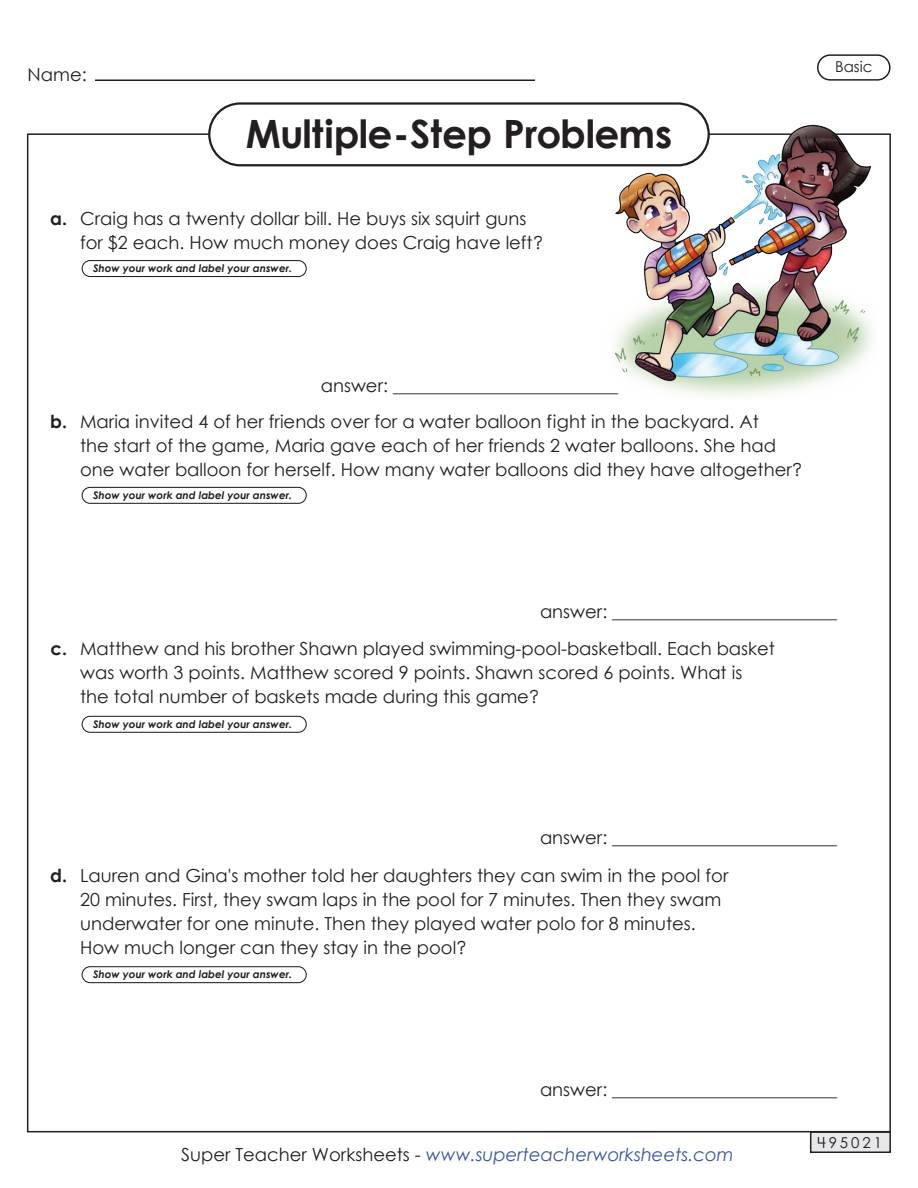
<style>
.page{position:relative;width:918px;height:1188px;background:#fff}
.page>*{position:absolute;margin:0;border:0;box-sizing:border-box;transform-origin:0 0}
.t1{font:700 39px "Century Gothic 2";letter-spacing:-.02em;color:#231f20}
.t2{font:18px/24px "Century Gothic 2";color:#231f20}
.t3{font:italic 18px "Century Gothic 2";color:#3853a3}
.t4{font:15px "Century STW4";letter-spacing:.2em;color:#231f20}
.t5{font:15px "Century Gothic 2";color:#231f20}
.t6{font:italic 700 10.5px "Century STW4";color:#231f20}
.s1{font-weight:700}
.s2{font-style:normal;color:#231f20}
</style>
<div class="page">
<hr style="left:95px;top:80px;width:440px;height:1px;background:#231f20">
<div style="left:208px;top:102px;width:502px;height:64px;border:2px solid #231f20;border-radius:31px"></div>
<div style="left:817px;top:54px;width:74px;height:27px;border:2px solid #231f20;border-radius:12px"></div>
<img style="left:604px;top:120px;width:279px;height:276px">
<div style="left:811px;top:1132px;width:79px;height:20px;background:#e6e7e9"></div>
<div style="left:810px;top:1131px;width:81px;height:22px;border:2px solid #231f20"></div>
<div style="left:82px;top:260px;width:225px;height:17px;border:1px solid #231f20;border-radius:8px"></div>
<div style="left:82px;top:716px;width:225px;height:17px;border:1px solid #231f20;border-radius:8px"></div>
<div style="left:82px;top:487px;width:225px;height:17px;border:1px solid #231f20;border-radius:8px"></div>
<div style="left:82px;top:966px;width:225px;height:17px;border:1px solid #231f20;border-radius:8px"></div>
<p class="t2" style="left:28px;top:62px;width:61px">Name:</p>
<h1 class="t1" style="left:246px;top:104px;width:428px">Multiple-Step Problems</h1>
<p class="t2" style="left:80px;top:206px;width:465px;text-indent:-30px"><span class="s1">a.</span> Craig has a twenty dollar bill. He buys six squirt guns for $2 each. How much money does Craig have left?</p>
<p class="t6" style="left:93px;top:260px;width:201px">Show your work and label your answer.</p>
<p class="t5" style="left:835px;top:56px;width:39px">Basic</p>
<p class="t2" style="left:321px;top:373px;width:299px">answer: _________________________</p>
<p class="t2" style="left:80px;top:409px;width:724px;text-indent:-30px"><span class="s1">b.</span> Maria invited 4 of her friends over for a water balloon fight in the backyard. At<br>the start of the game, Maria gave each of her friends 2 water balloons. She had one water balloon for herself. How many water balloons did they have altogether?</p>
<p class="t6" style="left:93px;top:487px;width:201px">Show your work and label your answer.</p>
<p class="t2" style="left:540px;top:599px;width:299px">answer: _________________________</p>
<p class="t2" style="left:80px;top:636px;width:696px;text-indent:-30px"><span class="s1">c.</span> Matthew and his brother Shawn played swimming-pool-basketball. Each basket was worth 3 points. Matthew scored 9 points. Shawn scored 6 points. What is the total number of baskets made during this game?</p>
<p class="t6" style="left:93px;top:716px;width:201px">Show your work and label your answer.</p>
<p class="t2" style="left:540px;top:825px;width:299px">answer: _________________________</p>
<p class="t2" style="left:80px;top:863px;width:650px;text-indent:-30px"><span class="s1">d.</span> Lauren and Gina's mother told her daughters they can swim in the pool for 20 minutes. First, they swam laps in the pool for 7 minutes. Then they swam underwater for one minute. Then they played water polo for 8 minutes.<br>How much longer can they stay in the pool?</p>
<p class="t6" style="left:93px;top:967px;width:201px">Show your work and label your answer.</p>
<p class="t2" style="left:540px;top:1077px;width:299px">answer: _________________________</p>
<p class="t3" style="left:181px;top:1142px;width:554px"><span class="s2">Super Teacher Worksheets -</span> www.superteacherworksheets.com</p>
<p class="t4" style="left:817px;top:1132px;width:66px">495021</p>
</div>
